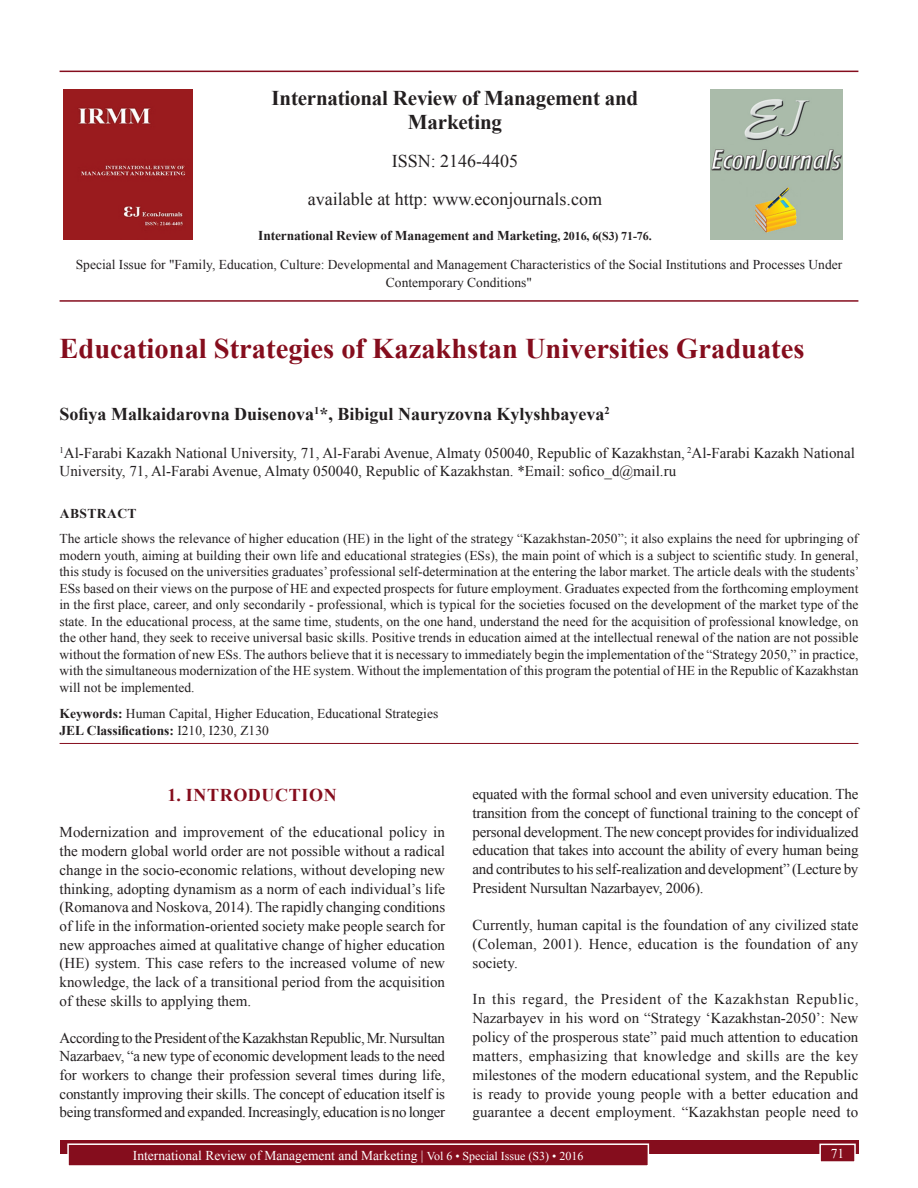
<style>
.page{position:relative;width:918px;height:1188px;background:#fff}
.page>*{position:absolute;margin:0;border:0;box-sizing:border-box;transform-origin:0 0}
.AT{font:700 28.5px "Times New Roman";color:#850d1d}
.Issue_details{font:700 21px/24px "Times New Roman";letter-spacing:-.01em;color:#231f20;text-align:center}
.AU{font:700 18px "Times New Roman";color:#231f20}
.Issue_details-2{font:18px "Times New Roman";color:#231f20}
.t1{font:700 18px "Times New Roman";letter-spacing:.035em;color:#850d1d}
.TX{font:15px/18.8px "Times New Roman";color:#231f20;text-align:justify}
.AFF{font:15px/18px "Times New Roman";color:#231f20}
.ABS{font:13.5px/16.5px "Times New Roman";color:#231f20;text-align:center}
.KWD{font:13.5px/16.2px "Times New Roman";color:#231f20}
.Folio{font:13.5px "Times New Roman";color:#fff}
.Issue_details-3{font:700 13.5px "Times New Roman";letter-spacing:-.01em;color:#231f20}
.ABSH{font:700 13.5px "Times New Roman";letter-spacing:.035em;color:#231f20}
.s1{font-size:12px}
.s2{font-weight:700}
</style>
<div class="page">
<div style="left:60px;top:1140px;width:798px;height:13px;background:#850d1d"></div>
<div style="left:68px;top:1144px;width:580px;height:22px;background:#850d1d"></div>
<div style="left:67px;top:1143px;width:582px;height:24px;border:2px solid #fff"></div>
<div style="left:820px;top:1144px;width:35px;height:18px;background:#850d1d"></div>
<div style="left:819px;top:1144px;width:37px;height:19px;border:2px solid #fff"></div>
<hr style="left:60px;top:71px;width:798px;height:1px;background:#850d1d">
<hr style="left:60px;top:300px;width:798px;height:2px;background:#850d1d">
<img style="left:64px;top:89px;width:129px;height:151px">
<img style="left:711px;top:89px;width:132px;height:150px">
<hr style="left:60px;top:743px;width:798px;height:1px;background:#850d1d">
<p class="Issue_details" style="left:272px;top:85px;width:368px">International Review of Management and<br>Marketing</p>
<p class="Issue_details-2" style="left:392px;top:148px;width:128px">ISSN: 2146-4405</p>
<p class="Issue_details-2" style="left:308px;top:186px;width:296px">available at http: www.econjournals.com</p>
<p class="Issue_details-3" style="left:258px;top:226px;width:395px">International Review of Management and Marketing<span class="s1">, 2016, 6(S3) 71-76.</span></p>
<p class="ABS" style="left:76px;top:255px;width:768px;line-height:18px">Special Issue for "Family, Education, Culture: Developmental and Management Characteristics of the Social Institutions and Processes Under<br>Contemporary Conditions"</p>
<p class="AT" style="left:60px;top:328px;width:746px">Educational Strategies of Kazakhstan Universities Graduates</p>
<p class="AU" style="left:60px;top:401px;width:552px">Sofiya Malkaidarovna Duisenova<sup>1</sup>*, Bibigul Nauryzovna Kylyshbayeva<sup>2</sup></p>
<p class="AFF" style="left:60px;top:444px;width:797px"><sup>1</sup>Al-Farabi Kazakh National University, 71, Al-Farabi Avenue, Almaty 050040, Republic of Kazakhstan, <sup>2</sup>Al-Farabi Kazakh National<br>University, 71, Al-Farabi Avenue, Almaty 050040, Republic of Kazakhstan. *Email: sofico_d@mail.ru</p>
<p class="ABSH" style="left:60px;top:504px;width:78px">ABSTRACT</p>
<p class="ABS" style="left:60px;top:530px;width:801px;text-align:justify">The article shows the relevance of higher education (HE) in the light of the strategy “Kazakhstan-2050”; it also explains the need for upbringing of modern youth, aiming at building their own life and educational strategies (ESs), the main point of which is a subject to scientific study. In general, this study is focused on the universities graduates’ professional self-determination at the entering the labor market. The article deals with the students’ ESs based on their views on the purpose of HE and expected prospects for future employment. Graduates expected from the forthcoming employment in the first place, career, and only secondarily - professional, which is typical for the societies focused on the development of the market type of the state. In the educational process, at the same time, students, on the one hand, understand the need for the acquisition of professional knowledge, on the other hand, they seek to receive universal basic skills. Positive trends in education aimed at the intellectual renewal of the nation are not possible without the formation of new ESs. The authors believe that it is necessary to immediately begin the implementation of the “Strategy 2050,” in practice, with the simultaneous modernization of the HE system. Without the implementation of this program the potential of HE in the Republic of Kazakhstan will not be implemented.</p>
<p class="KWD" style="left:60px;top:705px;width:380px"><span class="s2">Keywords:</span> Human Capital, Higher Education, Educational Strategies<br><span class="s2">JEL Classifications:</span> I210, I230, Z130</p>
<h1 class="t1" style="left:168px;top:782px;width:171px">1. INTRODUCTION</h1>
<p class="TX" style="left:60px;top:823px;width:387px">Modernization and improvement of the educational policy in the modern global world order are not possible without a radical change in the socio-economic relations, without developing new thinking, adopting dynamism as a norm of each individual’s life (Romanova and Noskova, 2014). The rapidly changing conditions of life in the information-oriented society make people search for new approaches aimed at qualitative change of higher education (HE) system. This case refers to the increased volume of new knowledge, the lack of a transitional period from the acquisition of these skills to applying them.</p>
<p class="TX" style="left:60px;top:1028px;width:387px">According to the President of the Kazakhstan Republic, Mr. Nursultan Nazarbaev, “a new type of economic development leads to the need for workers to change their profession several times during life, constantly improving their skills. The concept of education itself is being transformed and expanded. Increasingly, education is no longer</p>
<p class="TX" style="left:472px;top:784px;width:388px">equated with the formal school and even university education. The transition from the concept of functional training to the concept of personal development. The new concept provides for individualized education that takes into account the ability of every human being and contributes to his self-realization and development” (Lecture by President Nursultan Nazarbayev, 2006).</p>
<p class="TX" style="left:472px;top:915px;width:387px">Currently, human capital is the foundation of any civilized state (Coleman, 2001). Hence, education is the foundation of any society.</p>
<p class="TX" style="left:472px;top:989px;width:388px">In this regard, the President of the Kazakhstan Republic, Nazarbayev in his word on “Strategy ‘Kazakhstan-2050’: New policy of the prosperous state” paid much attention to education matters, emphasizing that knowledge and skills are the key milestones of the modern educational system, and the Republic is ready to provide young people with a better education and guarantee a decent employment. “Kazakhstan people need to</p>
<p class="Folio" style="left:133px;top:1146px;width:452px">International Review of Management and Marketing | <span class="s1">Vol 6 • Special Issue (S3) • 2016</span></p>
<p class="Folio" style="left:831px;top:1144px;width:15px">71</p>
</div>
